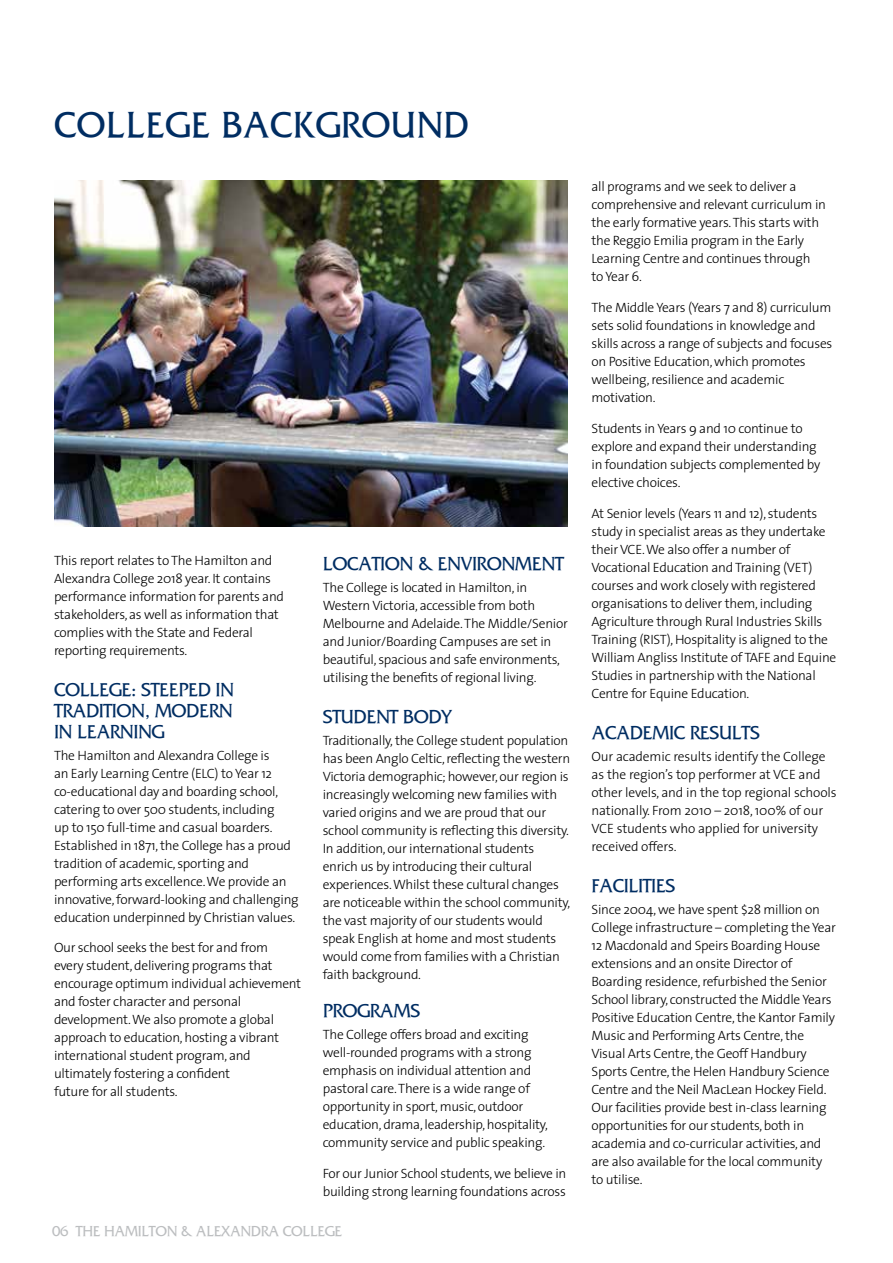
<style>
.page{position:relative;width:893px;height:1263px;background:#fff}
.page>*{position:absolute;margin:0;border:0;box-sizing:border-box;transform-origin:0 0}
.t1{font:37.5px "Septimus";letter-spacing:.01em;color:#002d62}
.t2{font:19.5px/20.9px "Septimus";letter-spacing:-.02em;color:#002d62;text-align:justify}
.t3{font:15px "Septimus";letter-spacing:-.02em;color:#bcbec0}
.t4{font:300 13.5px/18px "The Sans";letter-spacing:-.02em;color:#000}
</style>
<div class="page">
<img style="left:54px;top:180px;width:513px;height:346px">
<h1 class="t1" style="left:54px;top:108px;width:416px">COLLEGE BACKGROUND</h1>
<p class="t4" style="left:54px;top:551px;width:232px">This report relates to The Hamilton and Alexandra College 2018 year. It contains performance information for parents and stakeholders, as well as information that complies with the State and Federal reporting requirements.</p>
<h2 class="t2" style="left:54px;top:681px;width:182px">COLLEGE: STEEPED IN TRADITION, MODERN IN LEARNING</h2>
<p class="t4" style="left:54px;top:746px;width:246px">The Hamilton and Alexandra College is<br>an Early Learning Centre (ELC) to Year 12 co-educational day and boarding school, catering to over 500 students, including<br>up to 150 full-time and casual boarders.<br>Established in 1871, the College has a proud tradition of academic, sporting and performing arts excellence. We provide an innovative, forward-looking and challenging education underpinned by Christian values.</p>
<p class="t4" style="left:54px;top:938px;width:249px">Our school seeks the best for and from<br>every student, delivering programs that encourage optimum individual achievement and foster character and personal development. We also promote a global approach to education, hosting a vibrant international student program, and ultimately fostering a confident<br>future for all students.</p>
<h2 class="t2" style="left:323px;top:554px;width:243px">LOCATION &amp; ENVIRONMENT</h2>
<p class="t4" style="left:323px;top:578px;width:247px">The College is located in Hamilton, in Western Victoria, accessible from both Melbourne and Adelaide. The Middle/Senior and Junior/Boarding Campuses are set in beautiful, spacious and safe environments, utilising the benefits of regional living.</p>
<h2 class="t2" style="left:323px;top:707px;width:130px">STUDENT BODY</h2>
<p class="t4" style="left:323px;top:731px;width:249px">Traditionally, the College student population has been Anglo Celtic, reflecting the western Victoria demographic; however, our region is increasingly welcoming new families with varied origins and we are proud that our school community is reflecting this diversity.<br>In addition, our international students enrich us by introducing their cultural experiences. Whilst these cultural changes are noticeable within the school community, the vast majority of our students would speak English at home and most students would come from families with a Christian faith background.</p>
<h2 class="t2" style="left:323px;top:1002px;width:99px">PROGRAMS</h2>
<p class="t4" style="left:323px;top:1025px;width:227px">The College offers broad and exciting well-rounded programs with a strong emphasis on individual attention and pastoral care. There is a wide range of opportunity in sport, music, outdoor education, drama, leadership, hospitality, community service and public speaking.</p>
<p class="t4" style="left:323px;top:1164px;width:245px">For our Junior School students, we believe in building strong learning foundations across</p>
<p class="t3" style="left:52px;top:1224px;width:292px">06 THE HAMILTON &amp; ALEXANDRA COLLEGE</p>
<p class="t4" style="left:591px;top:177px;width:236px">all programs and we seek to deliver a comprehensive and relevant curriculum in the early formative years. This starts with the Reggio Emilia program in the Early Learning Centre and continues through<br>to Year 6.</p>
<p class="t4" style="left:591px;top:298px;width:242px">The Middle Years (Years 7 and 8) curriculum sets solid foundations in knowledge and skills across a range of subjects and focuses on Positive Education, which promotes wellbeing, resilience and academic motivation.</p>
<p class="t4" style="left:591px;top:419px;width:230px">Students in Years 9 and 10 continue to explore and expand their understanding in foundation subjects complemented by elective choices.</p>
<p class="t4" style="left:591px;top:503px;width:246px">At Senior levels (Years 11 and 12), students study in specialist areas as they undertake their VCE. We also offer a number of Vocational Education and Training (VET) courses and work closely with registered organisations to deliver them, including Agriculture through Rural Industries Skills Training (RIST), Hospitality is aligned to the William Angliss Institute of TAFE and Equine Studies in partnership with the National Centre for Equine Education.</p>
<h2 class="t2" style="left:591px;top:723px;width:170px">ACADEMIC RESULTS</h2>
<p class="t4" style="left:591px;top:747px;width:247px">Our academic results identify the College as the region’s top performer at VCE and other levels, and in the top regional schools nationally. From 2010 – 2018, 100% of our VCE students who applied for university received offers.</p>
<h2 class="t2" style="left:591px;top:876px;width:86px">FACILITIES</h2>
<p class="t4" style="left:591px;top:900px;width:246px">Since 2004, we have spent $28 million on College infrastructure – completing the Year 12 Macdonald and Speirs Boarding House extensions and an onsite Director of Boarding residence, refurbished the Senior School library, constructed the Middle Years Positive Education Centre, the Kantor Family Music and Performing Arts Centre, the Visual Arts Centre, the Geoff Handbury Sports Centre, the Helen Handbury Science Centre and the Neil MacLean Hockey Field.<br>Our facilities provide best in-class learning opportunities for our students, both in academia and co-curricular activities, and are also available for the local community to utilise.</p>
</div>
